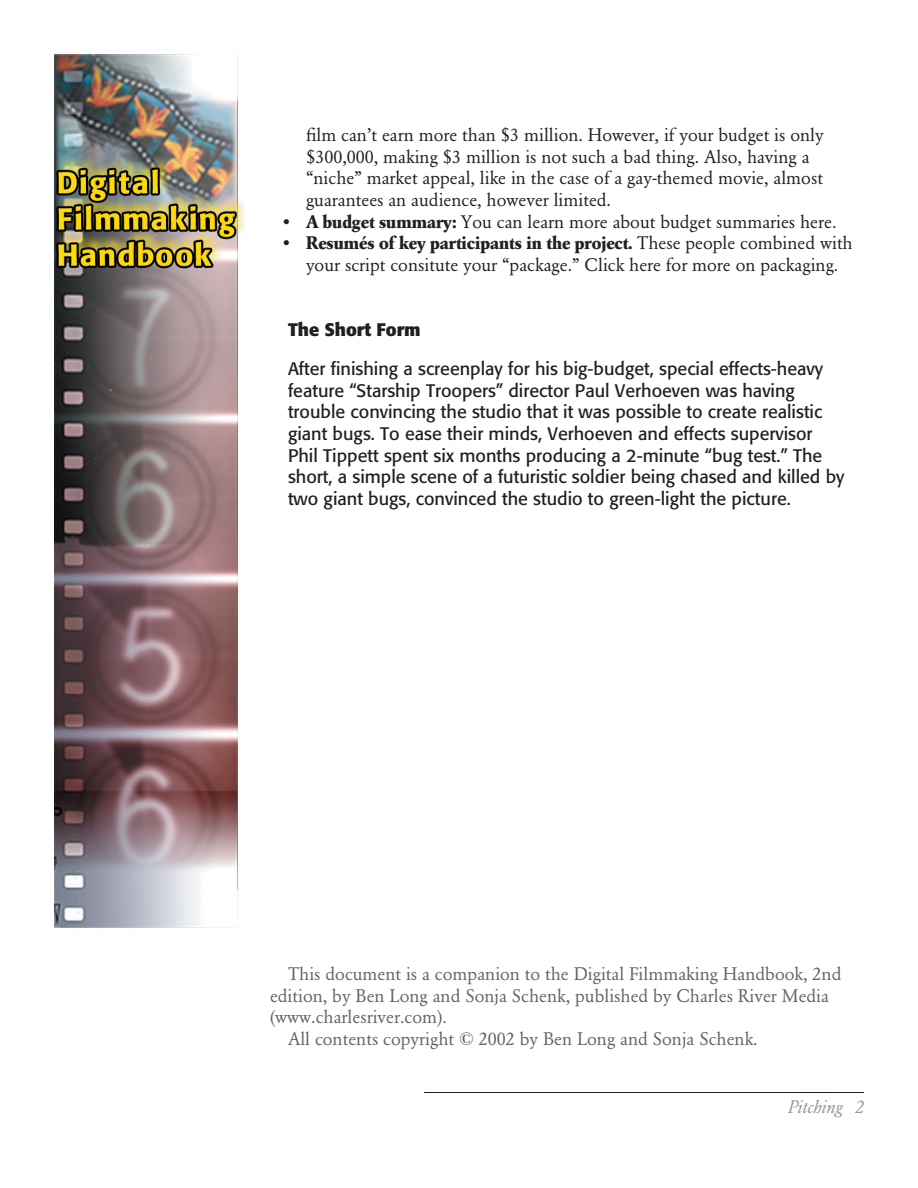
<style>
.page{position:relative;width:918px;height:1188px;background:#fff}
.page>*{position:absolute;margin:0;border:0;box-sizing:border-box;transform-origin:0 0}
.Sidebar_body{font:18px/21.6px "Formata";color:#231f20}
.Bullet_List{font:18px/21.6px "Garamond BE";color:#231f20}
.Body{font:18px/21.6px "Garamond BE";color:#636366}
.Sidebar_head{font:700 18px "Formata";color:#231f20}
.t1{font:italic 18px "Garamond BE";color:#939598}
.s1{font-weight:700}
</style>
<div class="page">
<img style="left:54px;top:54px;width:191px;height:874px">
<hr style="left:424px;top:1092px;width:440px;height:1px;background:#231f20">
<p class="Bullet_List" style="left:306px;top:124px;width:519px">film can’t earn more than $3 million. However, if your budget is only $300,000, making $3 million is not such a bad thing. Also, having a “niche” market appeal, like in the case of a gay-themed movie, almost guarantees an audience, however limited.</p>
<p class="Bullet_List" style="left:284px;top:211px;width:555px"><span class="s1">• A budget summary:</span> You can learn more about budget summaries here.</p>
<p class="Bullet_List" style="left:284px;top:232px;width:571px;text-align:center"><span class="s1">• Resumés of key participants in the project.</span> These people combined with your script consitute your “package.” Click here for more on packaging.</p>
<p class="Sidebar_head" style="left:288px;top:318px;width:134px">The Short Form</p>
<p class="Sidebar_body" style="left:288px;top:358px;width:558px">After finishing a screenplay for his big-budget, special effects-heavy feature “Starship Troopers” director Paul Verhoeven was having trouble convincing the studio that it was possible to create realistic giant bugs. To ease their minds, Verhoeven and effects supervisor Phil Tippett spent six months producing a 2-minute “bug test.” The short, a simple scene of a futuristic soldier being chased and killed by two giant bugs, convinced the studio to green-light the picture.</p>
<p class="Body" style="left:270px;top:963px;width:573px;text-indent:18px">This document is a companion to the Digital Filmmaking Handbook, 2nd edition, by Ben Long and Sonja Schenk, published by Charles River Media (www.charlesriver.com).</p>
<p class="Body" style="left:288px;top:1028px;width:471px">All contents copyright © 2002 by Ben Long and Sonja Schenk.</p>
<p class="t1" style="left:788px;top:1097px;width:78px">Pitching 2</p>
</div>
